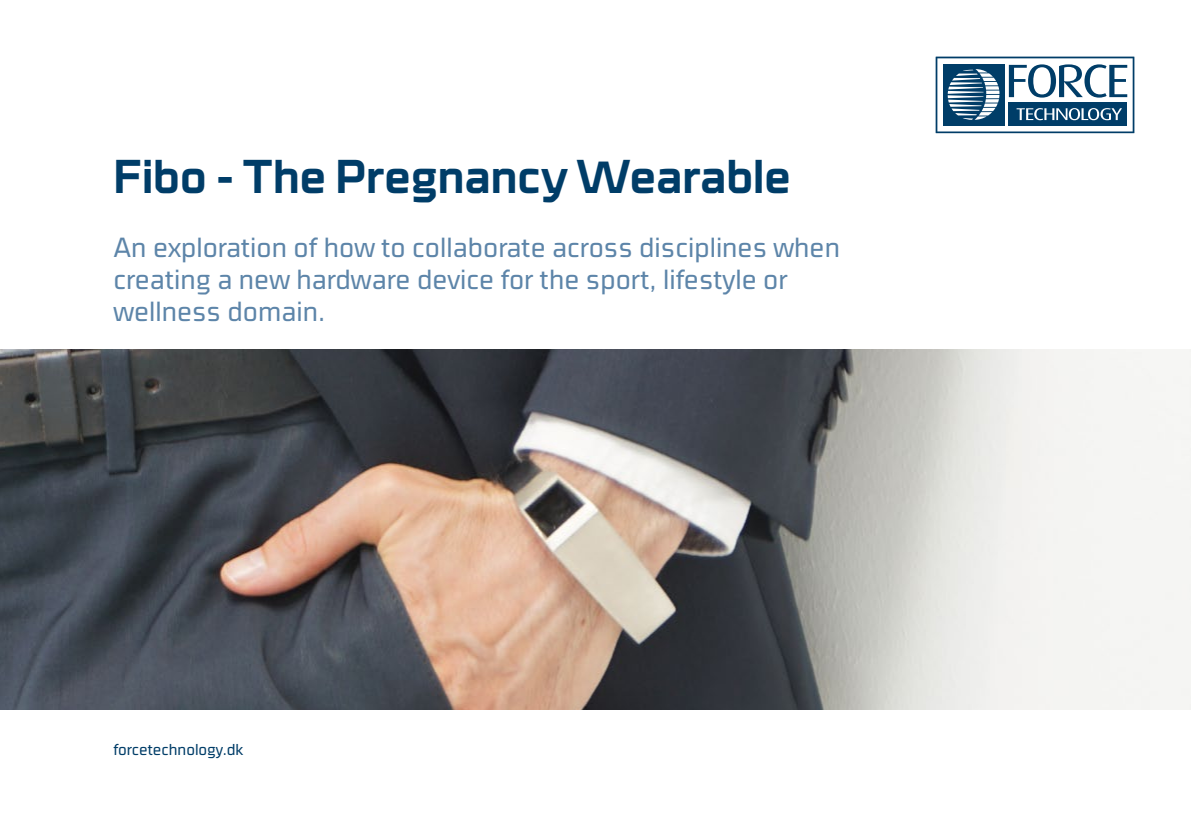
<style>
.page{position:relative;width:1191px;height:840px;background:#fff}
.page>*{position:absolute;margin:0;border:0;box-sizing:border-box;transform-origin:0 0}
.t1{font:700 48px "Cube OT";letter-spacing:-.015em;color:#003d68}
.t2{font:300 condensed 28px/32px "Cube OT";color:#5d85a9}
.t3{font:300 condensed 16px "Cube OT";color:#003d68}
</style>
<div class="page">
<svg style="left:935px;top:57px;width:199px;height:76px"></svg>
<img style="left:0;top:349px;width:1191px;height:360px">
<h1 class="t1" style="left:113px;top:148px;width:679px">Fibo - The Pregnancy Wearable</h1>
<p class="t2" style="left:113px;top:231px;width:728px">An exploration of how to collaborate across disciplines when creating a new hardware device for the sport, lifestyle or wellness domain.</p>
<p class="t3" style="left:113px;top:740px;width:131px">forcetechnology.dk</p>
</div>
